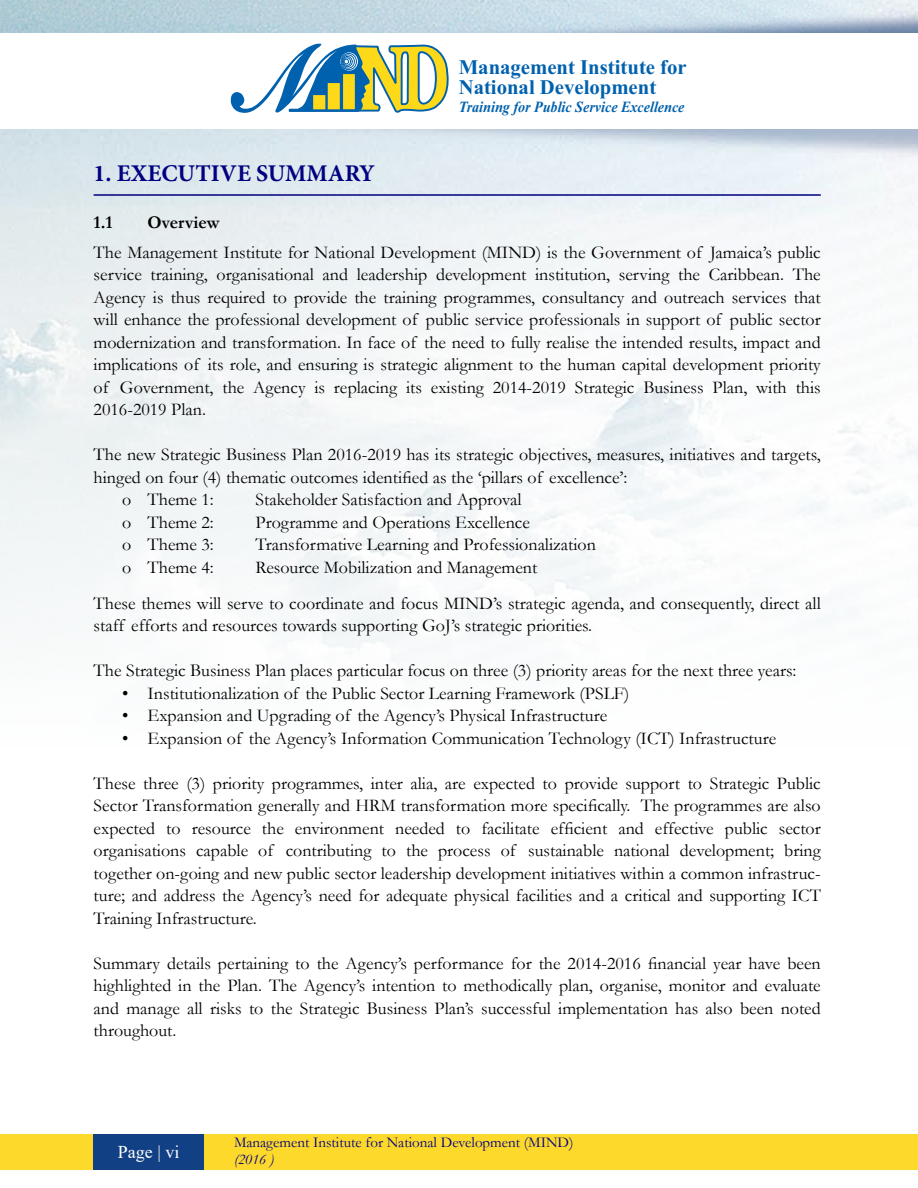
<style>
.page{position:relative;width:918px;height:1188px;background:#fff}
.page>*{position:absolute;margin:0;border:0;box-sizing:border-box;transform-origin:0 0}
.t1{font:700 24px "Minion Pro";color:#000080}
.t2{font:700 20.7px/20.2px "Times New Roman";color:#0061ae}
.t3{font:18px/22.5px "Garamond";color:#000;text-align:justify}
.t4{font:700 18px "Garamond";color:#000}
.t5{font:18px "Times New Roman";color:#fff}
.t6{font:italic 700 15.6px "Times New Roman";color:#0061ae;scale:.91 1}
.t7{font:15px "Garamond";color:#000080}
.t8{font:italic 15px "Garamond";color:#000080}
</style>
<div class="page">
<div style="left:0;top:1134px;width:918px;height:36px;background:#fdd92b"></div>
<div style="left:94px;top:1134px;width:110px;height:36px;background:#114084"></div>
<img style="left:0;top:0;width:918px;height:33px">
<svg style="left:230px;top:43px;width:219px;height:70px"></svg>
<div style="left:343px;top:57px;width:8px;height:9px;border:1px solid #0061ae;border-radius:50%"></div>
<div style="left:342px;top:56px;width:11px;height:11px;border:1px solid #0061ae;border-radius:50%"></div>
<div style="left:341px;top:54px;width:14px;height:15px;border:1px solid #0061ae;border-radius:50%"></div>
<div style="left:341px;top:53px;width:16px;height:17px;border:1px solid #0061ae;border-radius:50%"></div>
<hr style="left:94px;top:194px;width:727px;height:2px;background:#000080">
<p class="t2" style="left:459px;top:57px;width:230px">Management Institute for<br>National Development</p>
<h1 class="t1" style="left:94px;top:157px;width:283px">1. EXECUTIVE SUMMARY</h1>
<p class="t6" style="left:459px;top:96px;width:250px">Training for Public Service Excellence</p>
<p class="t4" style="left:94px;top:210px;width:20px">1.1</p>
<p class="t4" style="left:148px;top:210px;width:74px">Overview</p>
<p class="t3" style="left:94px;top:240px;width:729px">The Management Institute for National Development (MIND) is the Government of Jamaica’s public service training, organisational and leadership development institution, serving the Caribbean. The Agency is thus required to provide the training programmes, consultancy and outreach services that will enhance the professional development of public service professionals in support of public sector modernization and transformation. In face of the need to fully realise the intended results, impact and implications of its role, and ensuring is strategic alignment to the human capital development priority of Government, the Agency is replacing its existing 2014-2019 Strategic Business Plan, with this 2016-2019 Plan.</p>
<p class="t3" style="left:94px;top:443px;width:729px">The new Strategic Business Plan 2016-2019 has its strategic objectives, measures, initiatives and targets,</p>
<p class="t3" style="left:94px;top:465px;width:535px">hinged on four (4) thematic outcomes identified as the ‘pillars of excellence’:</p>
<p class="t3" style="left:122px;top:488px;width:93px">o Theme 1:</p>
<p class="t3" style="left:256px;top:488px;width:268px">Stakeholder Satisfaction and Approval</p>
<p class="t3" style="left:122px;top:510px;width:93px">o Theme 2:</p>
<p class="t3" style="left:256px;top:510px;width:276px">Programme and Operations Excellence</p>
<p class="t3" style="left:122px;top:533px;width:93px">o Theme 3:</p>
<p class="t3" style="left:256px;top:533px;width:342px">Transformative Learning and Professionalization</p>
<p class="t3" style="left:122px;top:555px;width:93px">o Theme 4:</p>
<p class="t3" style="left:94px;top:549px;width:729px;line-height:36px;text-indent:162px">Resource Mobilization and Management<br>These themes will serve to coordinate and focus MIND’s strategic agenda, and consequently, direct all</p>
<p class="t3" style="left:94px;top:614px;width:500px">staff efforts and resources towards supporting GoJ’s strategic priorities.</p>
<p class="t3" style="left:94px;top:659px;width:704px">The Strategic Business Plan places particular focus on three (3) priority areas for the next three years:</p>
<p class="t3" style="left:122px;top:681px;width:509px">• Institutionalization of the Public Sector Learning Framework (PSLF)</p>
<p class="t3" style="left:122px;top:704px;width:487px">• Expansion and Upgrading of the Agency’s Physical Infrastructure</p>
<p class="t3" style="left:122px;top:726px;width:656px">• Expansion of the Agency’s Information Communication Technology (ICT) Infrastructure</p>
<p class="t3" style="left:94px;top:771px;width:729px">These three (3) priority programmes, inter alia, are expected to provide support to Strategic Public Sector Transformation generally and HRM transformation more specifically. The programmes are also expected to resource the environment needed to facilitate efficient and effective public sector organisations capable of contributing to the process of sustainable national development; bring together on-going and new public sector leadership development initiatives within a common infrastruc&shy;ture; and address the Agency’s need for adequate physical facilities and a critical and supporting ICT Training Infrastructure.</p>
<p class="t3" style="left:94px;top:951px;width:729px">Summary details pertaining to the Agency’s performance for the 2014-2016 financial year have been highlighted in the Plan. The Agency’s intention to methodically plan, organise, monitor and evaluate and manage all risks to the Strategic Business Plan’s successful implementation has also been noted throughout.</p>
<p class="t5" style="left:118px;top:1140px;width:63px">Page | vi</p>
<p class="t7" style="left:234px;top:1132px;width:341px">Management Institute for National Development (MIND)</p>
<p class="t8" style="left:234px;top:1149px;width:42px">(2016 )</p>
</div>
